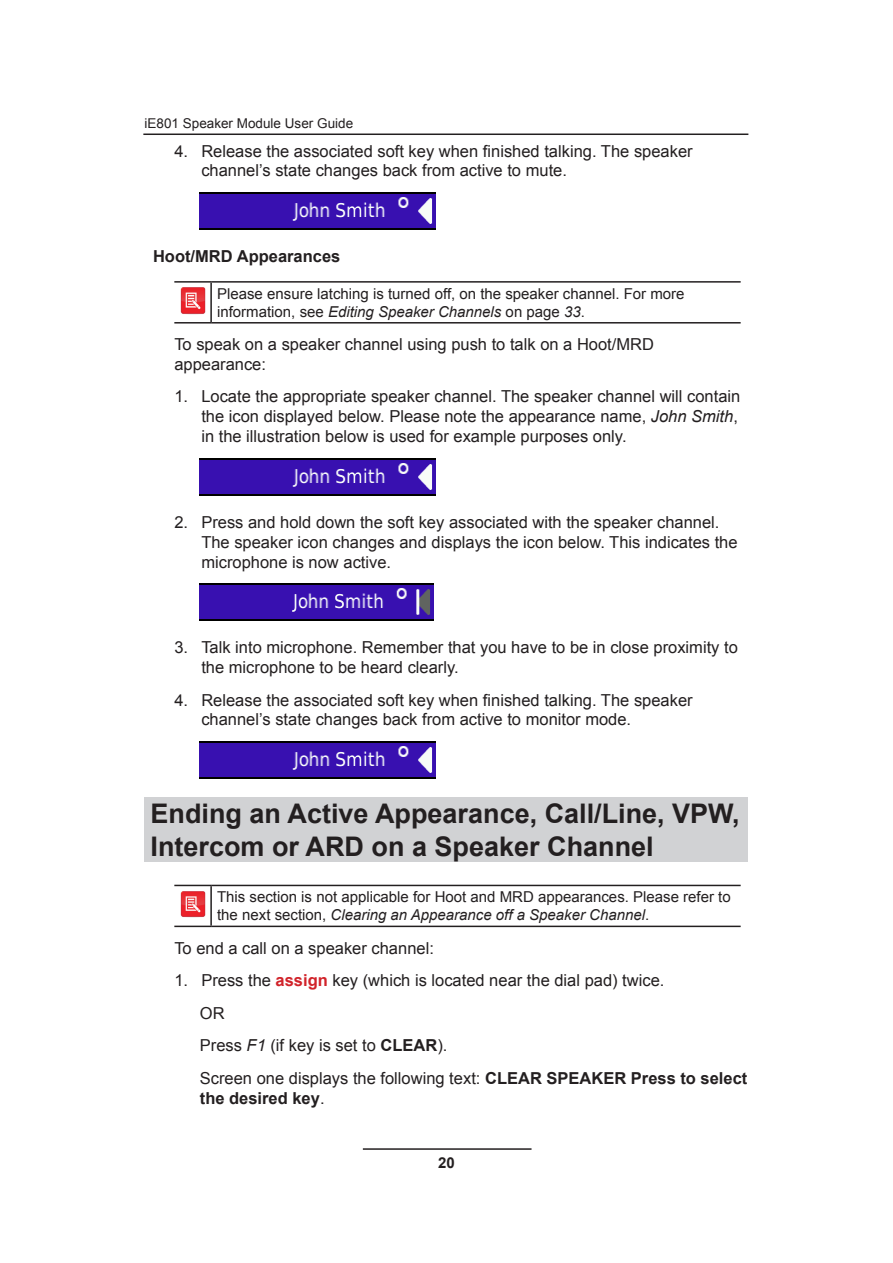
<style>
.page{position:relative;width:893px;height:1263px;background:#fff}
.page>*{position:absolute;margin:0;border:0;box-sizing:border-box;transform-origin:0 0}
.Heading_1{font:700 27px/32.4px "Arial";color:#231f20}
.Body_Text{font:16.5px/19.8px "Arial";color:#231f20}
.Body_Text_Indent{font:700 16.5px/19.8px "Arial";color:#231f20}
.Body_Text_Indent-2{font:16.5px "Arial";color:#231f20}
.Heading_3{font:700 16.5px "Arial";color:#231f20}
.Body_Text_Long{font:15px/18px "Arial";color:#231f20}
.t1{font:700 15px "Arial";color:#231f20}
.t2{font:13.5px "Arial";color:#231f20}
.s1{font-style:italic}
.s2{font-weight:700;color:#d1232a}
.s3{font-weight:700}
.s4{font-weight:400}
</style>
<div class="page">
<hr style="left:363px;top:1148px;width:168px;height:2px;background:#231f20">
<hr style="left:143px;top:134px;width:605px;height:1px;background:#231f20">
<img style="left:200px;top:192px;width:236px;height:38px">
<hr style="left:210px;top:283px;width:2px;height:39px;background:#231f20">
<hr style="left:174px;top:281px;width:37px;height:2px;background:#231f20">
<hr style="left:211px;top:281px;width:530px;height:2px;background:#231f20">
<hr style="left:174px;top:322px;width:37px;height:2px;background:#231f20">
<hr style="left:211px;top:322px;width:530px;height:2px;background:#231f20">
<img style="left:180px;top:288px;width:26px;height:26px">
<img style="left:200px;top:458px;width:236px;height:37px">
<img style="left:200px;top:584px;width:234px;height:37px">
<img style="left:200px;top:741px;width:236px;height:38px">
<div style="left:145px;top:798px;width:603px;height:64px;background:#d1d2d4"></div>
<hr style="left:210px;top:886px;width:2px;height:40px;background:#231f20">
<hr style="left:174px;top:885px;width:37px;height:1px;background:#231f20">
<hr style="left:211px;top:885px;width:530px;height:1px;background:#231f20">
<hr style="left:174px;top:926px;width:37px;height:1px;background:#231f20">
<hr style="left:211px;top:926px;width:530px;height:1px;background:#231f20">
<img style="left:180px;top:891px;width:26px;height:27px">
<p class="t2" style="left:145px;top:115px;width:210px">iE801 Speaker Module User Guide</p>
<p class="Body_Text" style="left:201px;top:141px;width:493px;text-indent:-27px">4. Release the associated soft key when finished talking. The speaker channel’s state changes back from active to mute.</p>
<p class="Heading_3" style="left:153px;top:246px;width:189px">Hoot/MRD Appearances</p>
<p class="Body_Text_Long" style="left:217px;top:285px;width:469px">Please ensure latching is turned off, on the speaker channel. For more information, see <span class="s1">Editing Speaker Channels</span> on page <span class="s1">33</span>.</p>
<p class="Body_Text" style="left:174px;top:335px;width:481px">To speak on a speaker channel using push to talk on a Hoot/MRD appearance:</p>
<p class="Body_Text" style="left:201px;top:387px;width:541px;text-indent:-27px">1. Locate the appropriate speaker channel. The speaker channel will contain the icon displayed below. Please note the appearance name, <span class="s1">John Smith</span>, in the illustration below is used for example purposes only.</p>
<p class="Body_Text" style="left:201px;top:512px;width:538px;text-indent:-27px">2. Press and hold down the soft key associated with the speaker channel.<br>The speaker icon changes and displays the icon below. This indicates the microphone is now active.</p>
<p class="Body_Text" style="left:201px;top:638px;width:538px;text-indent:-27px">3. Talk into microphone. Remember that you have to be in close proximity to the microphone to be heard clearly.</p>
<p class="Body_Text" style="left:201px;top:690px;width:493px;text-indent:-27px">4. Release the associated soft key when finished talking. The speaker channel’s state changes back from active to monitor mode.</p>
<p class="Heading_1" style="left:151px;top:798px;width:591px">Ending an Active Appearance, Call/Line, VPW,<br>Intercom or ARD on a Speaker Channel</p>
<p class="Body_Text_Long" style="left:217px;top:888px;width:515px">This section is not applicable for Hoot and MRD appearances. Please refer to the next section, <span class="s1">Clearing an Appearance off a Speaker Channel</span>.</p>
<p class="Body_Text" style="left:174px;top:938px;width:261px">To end a call on a speaker channel:</p>
<p class="Body_Text" style="left:174px;top:971px;width:492px">1. Press the <span class="s2">assign</span> key (which is located near the dial pad) twice.</p>
<p class="Body_Text_Indent-2" style="left:200px;top:1002px;width:26px">OR</p>
<p class="Body_Text_Indent-2" style="left:200px;top:1035px;width:249px">Press <span class="s1">F1</span> (if key is set to <span class="s3">CLEAR</span>).</p>
<p class="Body_Text_Indent" style="left:200px;top:1069px;width:549px"><span class="s4">Screen one displays the following text:</span> CLEAR SPEAKER Press to select the desired key<span class="s4">.</span></p>
<p class="t1" style="left:438px;top:1152px;width:18px">20</p>
</div>
